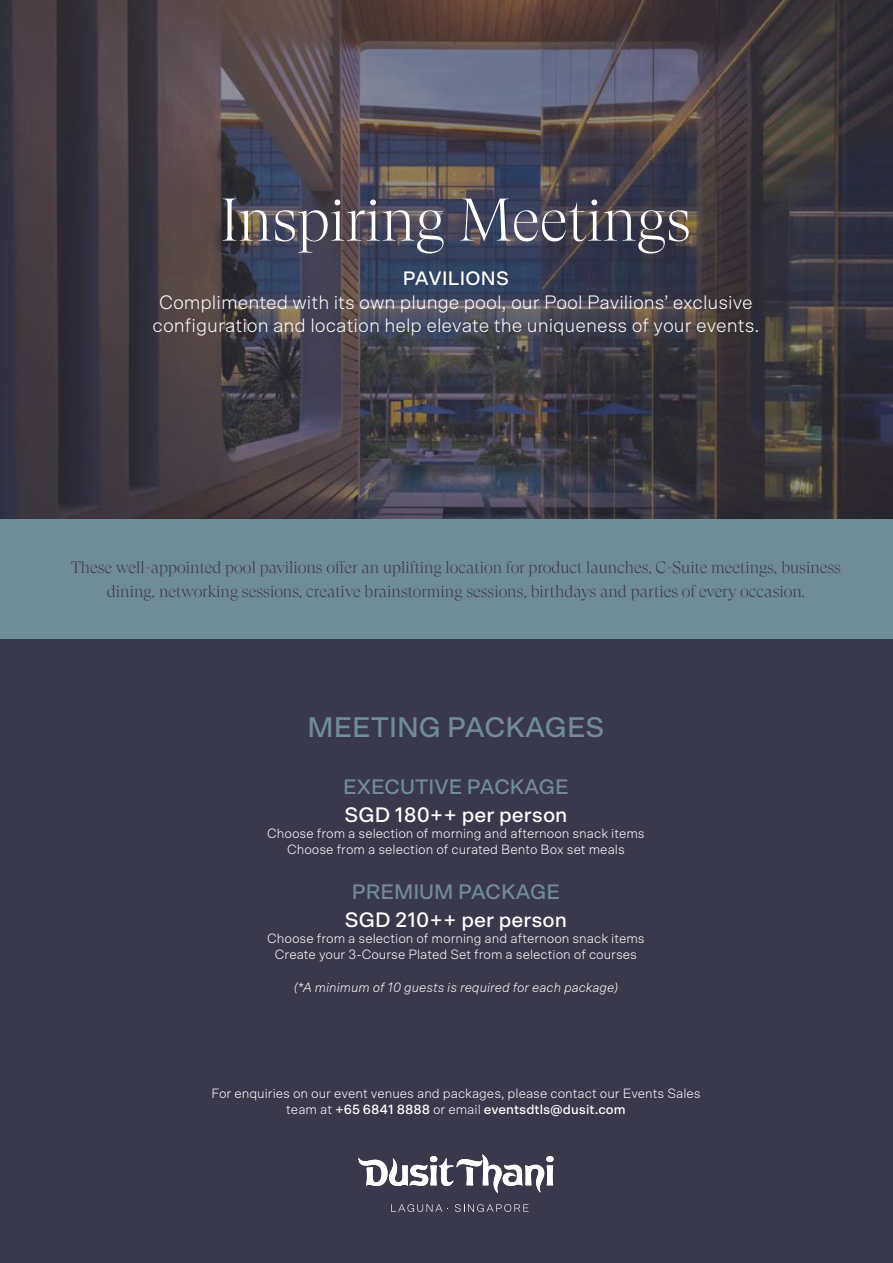
<style>
.page{position:relative;width:893px;height:1263px;background:#fff}
.page>*{position:absolute;margin:0;border:0;box-sizing:border-box;transform-origin:0 0}
.t1{font:300 60px "GT Super Display";color:#fff}
.t2{font:500 28.5px "Scto Grotesk A";color:#708d96}
.t3{font:500 21px "Scto Grotesk A";color:#fff}
.t4{font:500 21px "Scto Grotesk A";color:#708d96}
.t5{font:300 19.5px/23.4px "Scto Grotesk A";color:#fff;text-align:center}
.t6{font:500 19.5px "Scto Grotesk A";letter-spacing:.015em;color:#fff}
.t7{font:300 16.5px/24px "GT Super Display";color:#3a384b;text-align:center}
.t8{font:300 13.5px/16.2px "Scto Grotesk A";color:#fff;text-align:center}
.t9{font:italic 300 13.5px "Scto Grotesk A";color:#fff}
.s1{font-weight:500}
</style>
<div class="page">
<svg style="left:0;top:0;width:893px;height:520px;background:#443f48"></svg>
<div style="left:0;top:520px;width:893px;height:729px;background:#708d96"></div>
<div style="left:0;top:640px;width:893px;height:623px;background:#3a384b"></div>
<svg style="left:391px;top:1204px;width:57px;height:8px"></svg>
<svg style="left:455px;top:1204px;width:74px;height:8px"></svg>
<svg style="left:358px;top:1154px;width:196px;height:39px"></svg>
<h1 class="t1" style="left:221px;top:188px;width:472px">Inspiring Meetings</h1>
<h3 class="t6" style="left:403px;top:267px;width:108px">PAVILIONS</h3>
<h3 class="t5" style="left:153px;top:290px;width:608px">Complimented with its own plunge pool, our Pool Pavilions’ exclusive configuration and location help elevate the uniqueness of your events.</h3>
<p class="t7" style="left:71px;top:556px;width:771px">These well-appointed pool pavilions offer an uplifting location for product launches, C-Suite meetings, business dining, networking sessions, creative brainstorming sessions, birthdays and parties of every occasion.</p>
<h2 class="t2" style="left:308px;top:710px;width:298px">MEETING PACKAGES</h2>
<h3 class="t4" style="left:343px;top:774px;width:227px">EXECUTIVE PACKAGE</h3>
<h3 class="t3" style="left:345px;top:802px;width:224px">SGD 180++ per person</h3>
<p class="t8" style="left:267px;top:825px;width:379px">Choose from a selection of morning and afternoon snack items<br>Choose from a selection of curated Bento Box set meals</p>
<h3 class="t4" style="left:352px;top:879px;width:210px">PREMIUM PACKAGE</h3>
<h3 class="t3" style="left:345px;top:907px;width:224px">SGD 210++ per person</h3>
<p class="t8" style="left:267px;top:930px;width:379px">Choose from a selection of morning and afternoon snack items<br>Create your 3-Course Plated Set from a selection of courses</p>
<p class="t9" style="left:294px;top:979px;width:325px">(*A minimum of 10 guests is required for each package)</p>
<p class="t8" style="left:211px;top:1085px;width:491px">For enquiries on our event venues and packages, please contact our Events Sales team at <span class="s1">+65 6841 8888</span> or email <span class="s1">eventsdtls@dusit.com</span></p>
</div>
